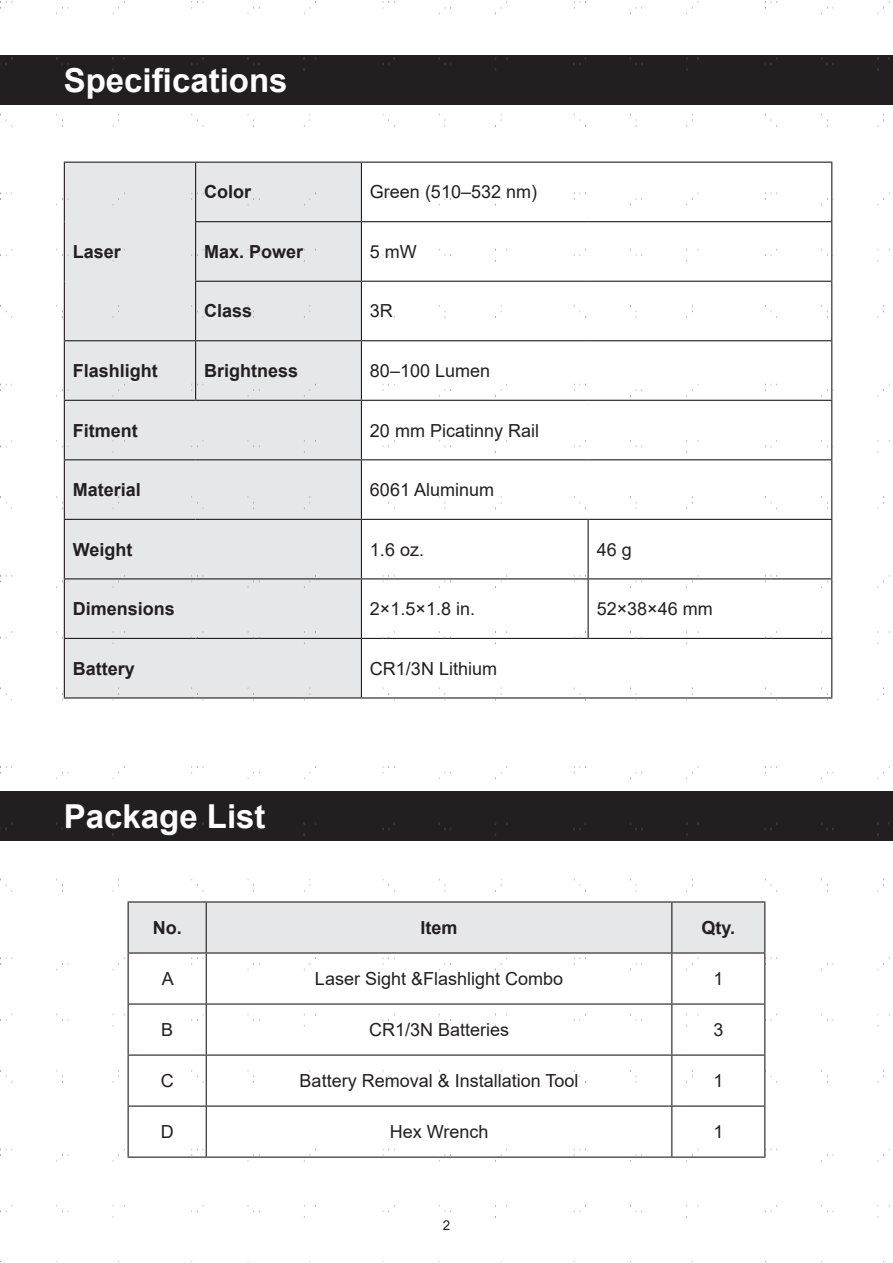
<style>
.page{position:relative;width:893px;height:1263px;background:#fff}
.page>*{position:absolute;margin:0;border:0;box-sizing:border-box;transform-origin:0 0}
.t1{font:700 33px "Arial";color:#fff}
.t2{font:18px "Arial";color:#231f20}
.t3{font:700 18px "Arial";color:#231f20}
.t4{font:13.5px "Arial";color:#231f20}
</style>
<div class="page">
<img style="left:0;top:1px;width:891px;height:1217px">
<h1 class="t1" style="left:64px;top:57px;width:225px">Specifications</h1>
<p class="t3" style="left:73px;top:239px;width:50px">Laser</p>
<p class="t3" style="left:204px;top:179px;width:48px">Color</p>
<p class="t2" style="left:370px;top:180px;width:169px">Green (510–532 nm)</p>
<p class="t3" style="left:204px;top:239px;width:101px">Max. Power</p>
<p class="t2" style="left:370px;top:239px;width:48px">5 mW</p>
<p class="t3" style="left:204px;top:298px;width:50px">Class</p>
<p class="t2" style="left:370px;top:299px;width:25px">3R</p>
<p class="t3" style="left:73px;top:358px;width:87px">Flashlight</p>
<p class="t3" style="left:204px;top:358px;width:96px">Brightness</p>
<p class="t2" style="left:370px;top:358px;width:122px">80–100 Lumen</p>
<p class="t3" style="left:73px;top:417px;width:66px">Fitment</p>
<p class="t2" style="left:370px;top:418px;width:171px">20 mm Picatinny Rail</p>
<p class="t3" style="left:73px;top:477px;width:70px">Material</p>
<p class="t2" style="left:370px;top:477px;width:126px">6061 Aluminum</p>
<p class="t3" style="left:73px;top:536px;width:61px">Weight</p>
<p class="t2" style="left:370px;top:537px;width:56px">1.6 oz.</p>
<p class="t2" style="left:597px;top:537px;width:37px">46 g</p>
<p class="t3" style="left:73px;top:596px;width:104px">Dimensions</p>
<p class="t2" style="left:370px;top:596px;width:107px">2×1.5×1.8 in.</p>
<p class="t2" style="left:597px;top:596px;width:118px">52×38×46 mm</p>
<p class="t3" style="left:73px;top:656px;width:64px">Battery</p>
<p class="t2" style="left:370px;top:656px;width:129px">CR1/3N Lithium</p>
<h1 class="t1" style="left:64px;top:793px;width:203px">Package List</h1>
<p class="t3" style="left:153px;top:915px;width:30px">No.</p>
<p class="t3" style="left:421px;top:915px;width:39px">Item</p>
<p class="t3" style="left:701px;top:915px;width:35px">Qty.</p>
<p class="t2" style="left:162px;top:966px;width:14px">A</p>
<p class="t2" style="left:315px;top:966px;width:250px">Laser Sight &amp;Flashlight Combo</p>
<p class="t2" style="left:713px;top:966px;width:12px">1</p>
<p class="t2" style="left:161px;top:1017px;width:14px">B</p>
<p class="t2" style="left:369px;top:1017px;width:142px">CR1/3N Batteries</p>
<p class="t2" style="left:713px;top:1017px;width:12px">3</p>
<p class="t2" style="left:161px;top:1068px;width:14px">C</p>
<p class="t2" style="left:300px;top:1068px;width:280px">Battery Removal &amp; Installation Tool</p>
<p class="t2" style="left:713px;top:1068px;width:12px">1</p>
<p class="t2" style="left:161px;top:1119px;width:14px">D</p>
<p class="t2" style="left:390px;top:1119px;width:100px">Hex Wrench</p>
<p class="t2" style="left:713px;top:1119px;width:12px">1</p>
<p class="t4" style="left:443px;top:1216px;width:9px">2</p>
</div>
